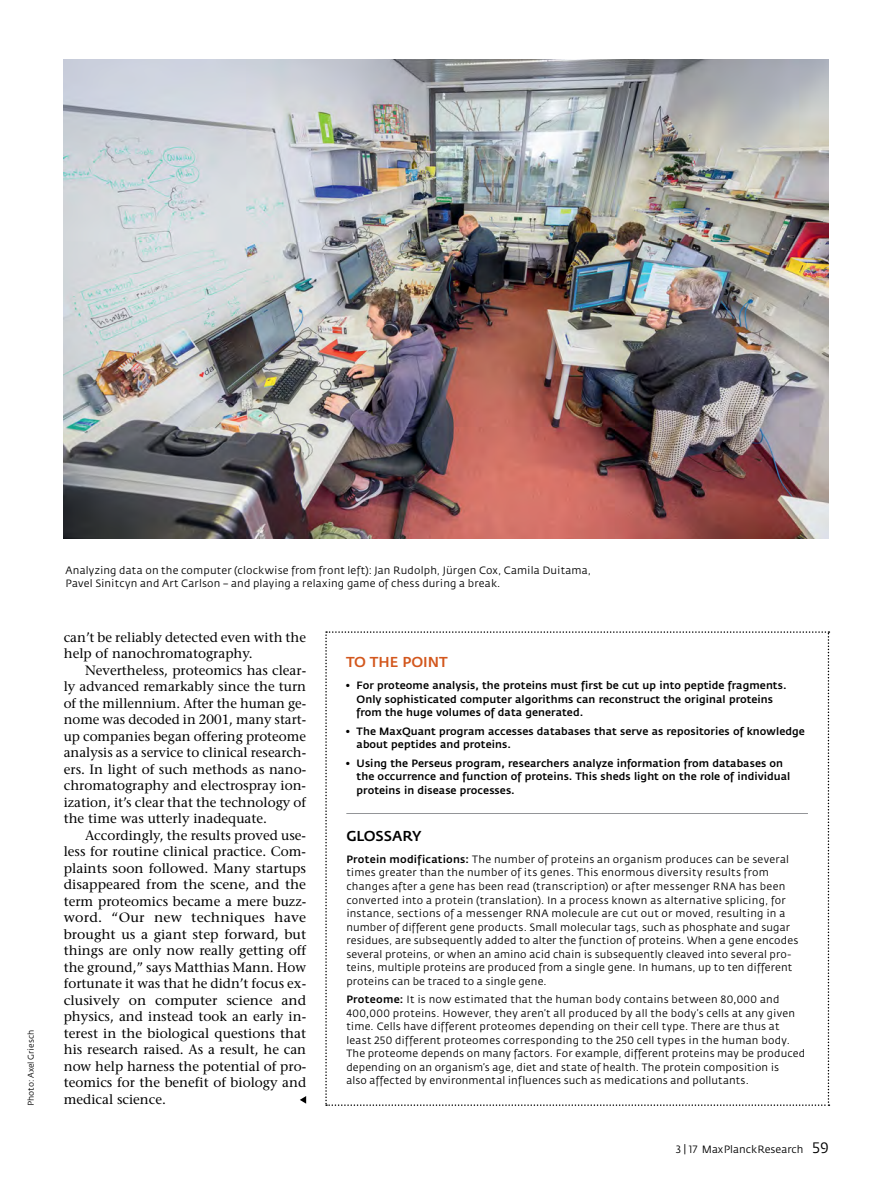
<style>
.page{position:relative;width:893px;height:1191px;background:#fff}
.page>*{position:absolute;margin:0;border:0;box-sizing:border-box;transform-origin:0 0}
.t1{font:500 14.25px "Fedra Sans";color:#d3571d}
.t2{font:500 14.25px "Fedra Sans";color:#000}
.t3{font:13.5px/16.5px "Stone Serif";color:#000;text-align:justify}
.t4{font:10.5px/13.5px "Fedra Sans";letter-spacing:.015em;color:#000}
.t5{font:500 10.5px/13.5px "Fedra Sans";letter-spacing:.005em;color:#000}
.t6{font:8.25px "Fedra Sans";color:#000}
.s1{font-weight:500}
.s2{font-family:"Fedra Sans Book SC"}
.s3{font-family:"Fedra Sans Book SC";font-size:15px}
</style>
<div class="page">
<svg style="left:300px;top:1096px;width:6px;height:7px"></svg>
<svg style="left:325px;top:631px;width:504px;height:475px"></svg>
<hr style="left:346px;top:813px;width:462px;height:1px;background:#939598">
<img style="left:64px;top:59px;width:765px;height:479px">
<p class="t6" style="left:27px;top:1106px;width:77px;rotate:-90deg">Photo: Axel Griesch</p>
<p class="t4" style="left:66px;top:563px;width:527px">Analyzing data on the computer (clockwise from front left): Jan Rudolph, Jürgen Cox, Camila Duitama,<br>Pavel Sinitcyn and Art Carlson – and playing a relaxing game of chess during a break.</p>
<p class="t3" style="left:64px;top:628px;width:244px">can’t be reliably detected even with the help of nanochromatography.</p>
<p class="t3" style="left:64px;top:661px;width:244px;text-indent:21px">Nevertheless, proteomics has clear&shy;ly advanced remarkably since the turn of the millennium. After the human ge&shy;nome was decoded in 2001, many start&shy;up companies began offering proteome analysis as a service to clinical research&shy;ers. In light of such methods as nano&shy;chromatography and electrospray ion&shy;ization, it’s clear that the technology of the time was utterly inadequate.</p>
<p class="t3" style="left:64px;top:826px;width:244px;text-indent:21px">Accordingly, the results proved use&shy;less for routine clinical practice. Com&shy;plaints soon followed. Many startups disappeared from the scene, and the term proteomics became a mere buzz&shy;word. “Our new techniques have brought us a giant step forward, but things are only now really getting off the ground,” says Matthias Mann. How fortunate it was that he didn’t focus ex&shy;clusively on computer science and physics, and instead took an early in&shy;terest in the biological questions that his research raised. As a result, he can now help harness the potential of pro&shy;teomics for the benefit of biology and medical science.</p>
<h1 class="t2" style="left:346px;top:828px;width:77px">GLOSSARY</h1>
<h1 class="t1" style="left:346px;top:654px;width:103px">TO THE POINT</h1>
<p class="t5" style="left:357px;top:679px;width:431px;text-indent:-10px">● For proteome analysis, the proteins must first be cut up into peptide fragments.<br>Only sophisticated computer algorithms can reconstruct the original proteins from the huge volumes of data generated.</p>
<p class="t5" style="left:357px;top:724px;width:450px;text-indent:-10px">● The MaxQuant program accesses databases that serve as repositories of knowledge about peptides and proteins.</p>
<p class="t5" style="left:357px;top:756px;width:435px;text-indent:-10px">● Using the Perseus program, researchers analyze information from databases on the occurrence and function of proteins. This sheds light on the role of individual proteins in disease processes.</p>
<p class="t4" style="left:346px;top:853px;width:453px"><span class="s1">Protein modifications:</span> The number of proteins an organism produces can be several times greater than the number of its genes. This enormous diversity results from changes after a gene has been read (transcription) or after messenger RNA has been converted into a protein (translation). In a process known as alternative splicing, for instance, sections of a messenger RNA molecule are cut out or moved, resulting in a number of different gene products. Small molecular tags, such as phosphate and sugar residues, are subsequently added to alter the function of proteins. When a gene encodes several proteins, or when an amino acid chain is subsequently cleaved into several pro&shy;teins, multiple proteins are produced from a single gene. In humans, up to ten different proteins can be traced to a single gene.</p>
<p class="t4" style="left:346px;top:993px;width:460px"><span class="s1">Proteome:</span> It is now estimated that the human body contains between <span class="s2">80,000</span> and <span class="s2">400,000</span> proteins. However, they aren’t all produced by all the body’s cells at any given time. Cells have different proteomes depending on their cell type. There are thus at least <span class="s2">250</span> different proteomes corresponding to the <span class="s2">250</span> cell types in the human body.<br>The proteome depends on many factors. For example, different proteins may be produced depending on an organism’s age, diet and state of health. The protein composition is<br>also affected by environmental influences such as medications and pollutants.</p>
<p class="t4" style="left:676px;top:1143px;width:154px"><span class="s2">3 | 17</span> MaxPlanckResearch <span class="s3">59</span></p>
</div>
